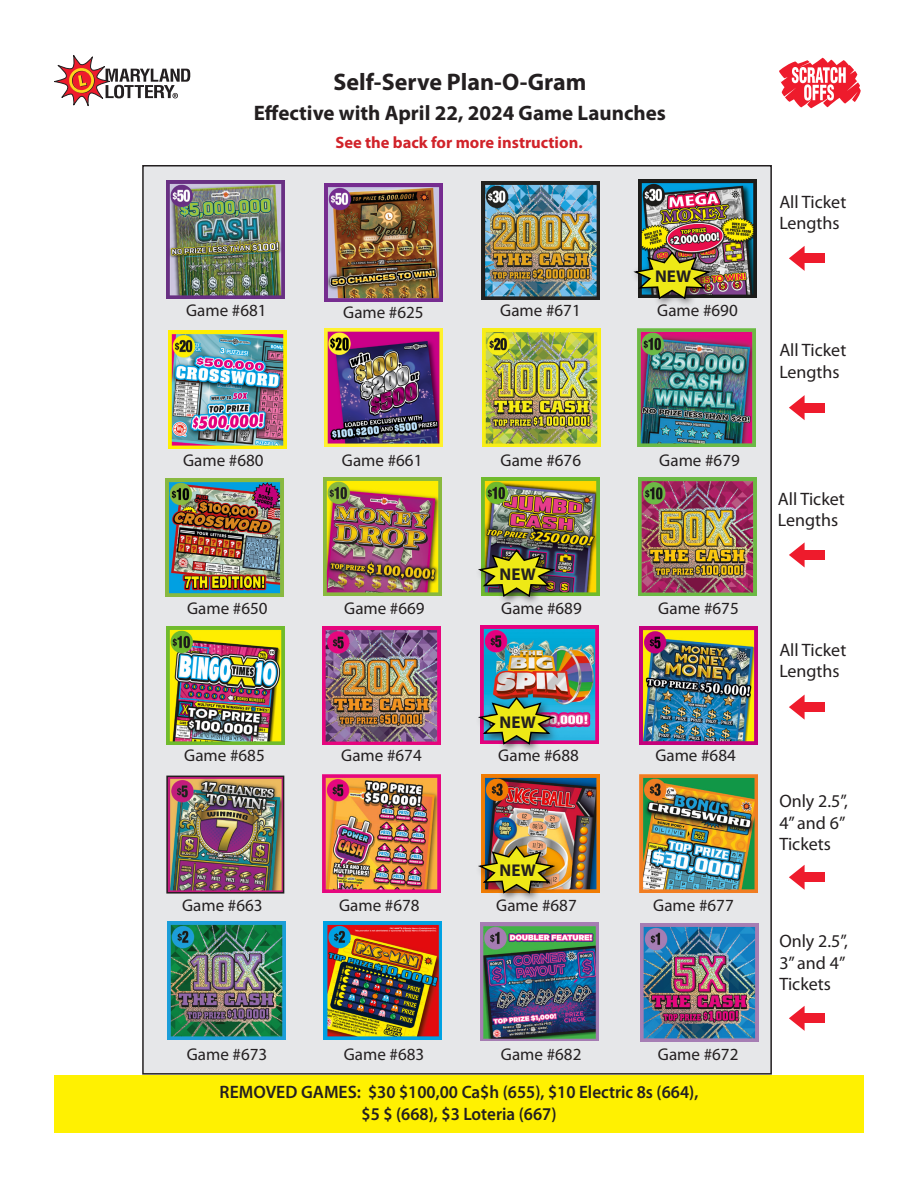
<style>
.page{position:relative;width:918px;height:1188px;background:#fff}
.page>*{position:absolute;margin:0;border:0;box-sizing:border-box;transform-origin:0 0}
.t1{font:700 24px "Myriad Pro";color:#231f20}
.t2{font:700 21px "Myriad Pro";color:#231f20}
.t3{font:18px/21.6px "Myriad Pro";color:#231f20}
.t4{font:600 18px "Myriad Pro";color:#231f20}
.t5{font:600 18px "Myriad Pro";color:#231f20;scale:.95 1}
.t6{font:17.1px "Myriad Pro";color:#231f20}
.t7{font:700 17.1px "Myriad Pro";letter-spacing:.005em;color:#231f20}
.t8{font:700 16.5px "Myriad Pro";color:#d1232a}
</style>
<div class="page">
<div style="left:143px;top:166px;width:628px;height:908px;background:#e6e7e9"></div>
<svg style="left:54px;top:55px;width:136px;height:51px"></svg>
<svg style="left:779px;top:57px;width:82px;height:52px"></svg>
<div style="left:54px;top:1075px;width:810px;height:57px;background:#fff101"></div>
<div style="left:802px;top:254px;width:22px;height:9px;background:#ee1b2c"></div>
<svg style="left:789px;top:246px;width:16px;height:25px"></svg>
<div style="left:802px;top:403px;width:22px;height:9px;background:#ee1b2c"></div>
<svg style="left:789px;top:395px;width:16px;height:25px"></svg>
<div style="left:802px;top:550px;width:22px;height:10px;background:#ee1b2c"></div>
<svg style="left:789px;top:542px;width:16px;height:26px"></svg>
<div style="left:802px;top:702px;width:22px;height:10px;background:#ee1b2c"></div>
<svg style="left:789px;top:695px;width:16px;height:25px"></svg>
<div style="left:802px;top:873px;width:22px;height:9px;background:#ee1b2c"></div>
<svg style="left:789px;top:865px;width:16px;height:25px"></svg>
<div style="left:802px;top:1014px;width:22px;height:9px;background:#ee1b2c"></div>
<svg style="left:789px;top:1006px;width:16px;height:25px"></svg>
<img style="left:482px;top:477px;width:118px;height:118px">
<img style="left:481px;top:181px;width:118px;height:118px">
<img style="left:639px;top:180px;width:118px;height:118px">
<img style="left:481px;top:626px;width:118px;height:118px">
<img style="left:165px;top:478px;width:118px;height:118px">
<img style="left:323px;top:627px;width:118px;height:117px">
<img style="left:481px;top:922px;width:118px;height:118px">
<img style="left:323px;top:478px;width:118px;height:118px">
<img style="left:167px;top:626px;width:118px;height:118px">
<img style="left:324px;top:922px;width:118px;height:118px">
<img style="left:166px;top:181px;width:118px;height:118px">
<img style="left:638px;top:329px;width:118px;height:118px">
<img style="left:639px;top:477px;width:118px;height:118px">
<img style="left:481px;top:775px;width:118px;height:118px">
<img style="left:169px;top:779px;width:112px;height:112px">
<div style="left:166px;top:776px;width:118px;height:118px;border:2px solid #231f20"></div>
<img style="left:323px;top:774px;width:118px;height:118px">
<img style="left:168px;top:922px;width:117px;height:118px">
<img style="left:483px;top:329px;width:118px;height:118px">
<img style="left:324px;top:183px;width:118px;height:118px">
<img style="left:168px;top:330px;width:118px;height:118px">
<img style="left:640px;top:924px;width:118px;height:118px">
<img style="left:639px;top:775px;width:118px;height:118px">
<img style="left:639px;top:626px;width:118px;height:118px">
<img style="left:324px;top:329px;width:118px;height:118px">
<div style="left:475px;top:693px;width:89px;height:61px;background:#231f20;opacity:.75"></div>
<img style="left:476px;top:696px;width:82px;height:50px">
<div style="left:475px;top:842px;width:89px;height:61px;background:#231f20;opacity:.75"></div>
<img style="left:476px;top:845px;width:82px;height:50px">
<div style="left:630px;top:248px;width:90px;height:61px;background:#231f20;opacity:.75"></div>
<img style="left:631px;top:251px;width:82px;height:49px">
<div style="left:475px;top:545px;width:89px;height:61px;background:#231f20;opacity:.75"></div>
<img style="left:476px;top:548px;width:82px;height:50px">
<p class="t1" style="left:333px;top:67px;width:254px">Self-Serve Plan-O-Gram</p>
<p class="t2" style="left:254px;top:100px;width:414px">Effective with April 22, 2024 Game Launches</p>
<p class="t8" style="left:335px;top:132px;width:249px">See the back for more instruction.</p>
<p class="t7" style="left:655px;top:265px;width:38px">NEW</p>
<p class="t6" style="left:186px;top:300px;width:82px">Game #681</p>
<p class="t6" style="left:343px;top:302px;width:82px">Game #625</p>
<p class="t6" style="left:500px;top:300px;width:82px">Game #671</p>
<p class="t6" style="left:657px;top:300px;width:82px">Game #690</p>
<p class="t6" style="left:183px;top:450px;width:82px">Game #680</p>
<p class="t6" style="left:342px;top:450px;width:82px">Game #661</p>
<p class="t6" style="left:501px;top:450px;width:82px">Game #676</p>
<p class="t6" style="left:659px;top:450px;width:82px">Game #679</p>
<p class="t7" style="left:500px;top:563px;width:38px">NEW</p>
<p class="t6" style="left:187px;top:597px;width:82px">Game #650</p>
<p class="t6" style="left:344px;top:597px;width:82px">Game #669</p>
<p class="t6" style="left:501px;top:597px;width:82px">Game #689</p>
<p class="t6" style="left:658px;top:597px;width:82px">Game #675</p>
<p class="t7" style="left:500px;top:711px;width:38px">NEW</p>
<p class="t6" style="left:184px;top:745px;width:82px">Game #685</p>
<p class="t6" style="left:341px;top:745px;width:82px">Game #674</p>
<p class="t6" style="left:498px;top:745px;width:82px">Game #688</p>
<p class="t6" style="left:655px;top:745px;width:82px">Game #684</p>
<p class="t7" style="left:500px;top:860px;width:38px">NEW</p>
<p class="t6" style="left:182px;top:895px;width:82px">Game #663</p>
<p class="t6" style="left:339px;top:895px;width:82px">Game #678</p>
<p class="t6" style="left:496px;top:895px;width:82px">Game #687</p>
<p class="t6" style="left:653px;top:895px;width:82px">Game #677</p>
<p class="t6" style="left:187px;top:1043px;width:82px">Game #673</p>
<p class="t6" style="left:344px;top:1043px;width:82px">Game #683</p>
<p class="t6" style="left:501px;top:1043px;width:82px">Game #682</p>
<p class="t6" style="left:658px;top:1043px;width:82px">Game #672</p>
<p class="t4" style="left:220px;top:1081px;width:480px">REMOVED GAMES: $30 $100,00 Ca$h (655), $10 Electric 8s (664),</p>
<p class="t5" style="left:362px;top:1102px;width:207px">$5 $ (668), $3 Loteria (667)</p>
<p class="t3" style="left:779px;top:191px;width:68px">All Ticket<br>Lengths</p>
<p class="t3" style="left:779px;top:339px;width:68px">All Ticket<br>Lengths</p>
<p class="t3" style="left:778px;top:488px;width:68px">All Ticket<br>Lengths</p>
<p class="t3" style="left:779px;top:638px;width:68px">All Ticket<br>Lengths</p>
<p class="t3" style="left:779px;top:790px;width:70px">Only 2.5”,<br>4” and 6”<br>Tickets</p>
<p class="t3" style="left:779px;top:930px;width:70px">Only 2.5”,<br>3” and 4”<br>Tickets</p>
</div>
